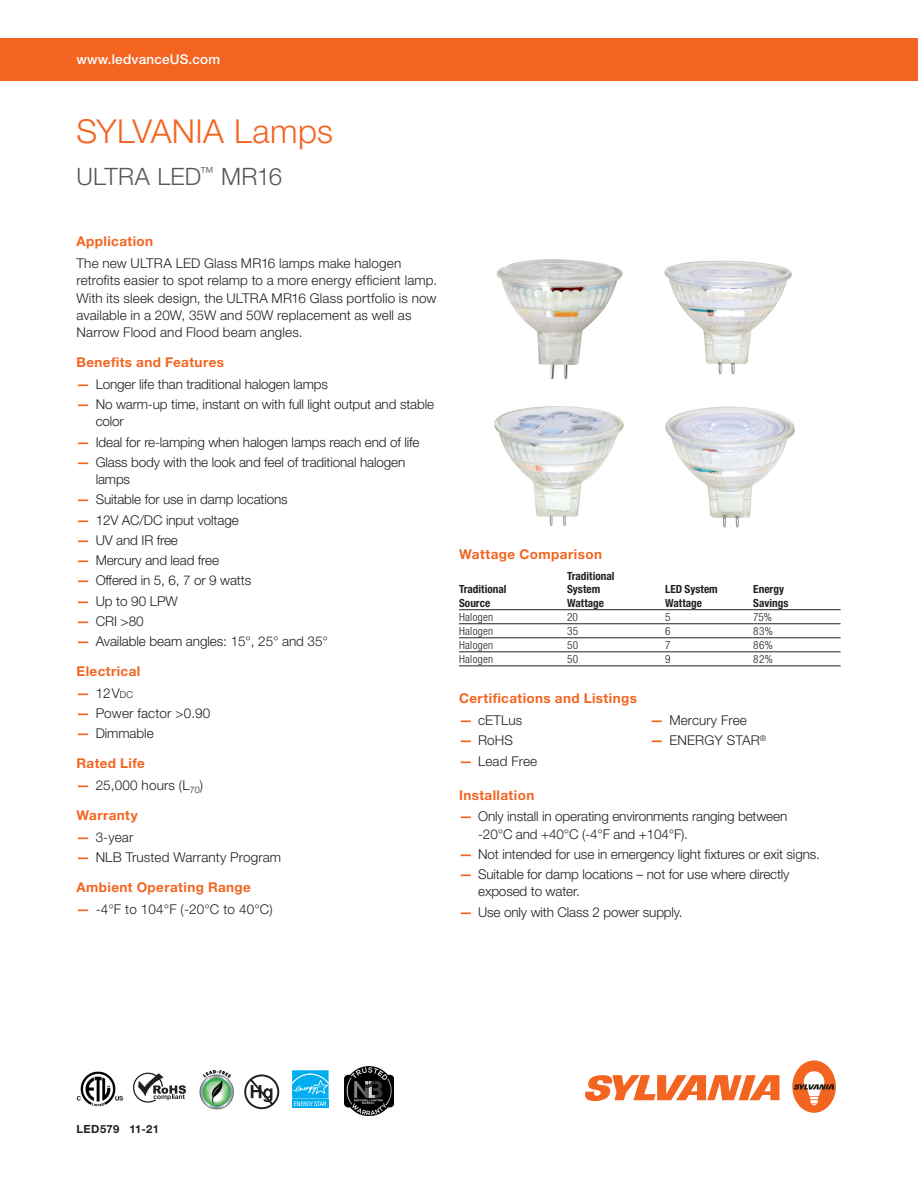
<style>
.page{position:relative;width:918px;height:1188px;background:#fff}
.page>*{position:absolute;margin:0;border:0;box-sizing:border-box;transform-origin:0 0}
.PIB_HEADLINE{font:300 33px "Helvetica Neue LT Pro";letter-spacing:.01em;color:#f36421}
.Letter_Cover_Subhead{font:300 24px "Helvetica Neue LT Pro";letter-spacing:.01em;color:#57585a}
.Letter_Copy_9{font:300 13.5px/17.2px "Helvetica Neue LT Pro";letter-spacing:-.01em;color:#231f20}
.Letter_Copy_9-2{font:300 13.5px/17.2px "Helvetica Neue LT Pro";letter-spacing:.01em;color:#231f20}
.Letter_Copy_Headline{font:700 13.5px "Helvetica Neue LT Pro";letter-spacing:.03em;color:#f36421}
.Letter_Copy_9-3{font:700 13.5px "Helvetica Neue LT Pro";letter-spacing:.03em;color:#f36421}
.Letter_Cover_URL_Ban{font:500 13.5px "Helvetica Neue LT Pro";letter-spacing:.015em;color:#fff}
.Letter_Tablehead_9_o{font:700 13.5px "Helvetica Neue LT Pro";letter-spacing:.035em;color:#f36421}
.Letter_Tablehead_7_5{font:700 condensed 11.25px/13.5px "Helvetica Neue LT Pro";color:#231f20}
.Letter_Tables_7_5_Ba{font:300 condensed 11.25px "Helvetica Neue LT Pro";letter-spacing:.025em;color:#231f20}
.CODE{font:700 11.25px "Helvetica Neue LT Pro";letter-spacing:.03em;color:#231f20}
.s1{font-weight:700;color:#f36421}
.s2{font-size:9.45px}
</style>
<div class="page">
<div style="left:0;top:38px;width:918px;height:43px;background:#f36421"></div>
<svg style="left:133px;top:1072px;width:53px;height:31px"></svg>
<svg style="left:585px;top:1075px;width:194px;height:26px"></svg>
<div style="left:792px;top:1060px;width:44px;height:53px;background:#f36421;border-radius:50%"></div>
<svg style="left:793px;top:1071px;width:41px;height:34px"></svg>
<hr style="left:459px;top:609px;width:108px;height:1px;background:#231f20">
<hr style="left:567px;top:609px;width:98px;height:1px;background:#231f20">
<hr style="left:665px;top:609px;width:88px;height:1px;background:#231f20">
<hr style="left:753px;top:609px;width:88px;height:1px;background:#231f20">
<hr style="left:459px;top:624px;width:108px;height:1px;background:#231f20">
<hr style="left:567px;top:624px;width:98px;height:1px;background:#231f20">
<hr style="left:665px;top:624px;width:88px;height:1px;background:#231f20">
<hr style="left:753px;top:624px;width:88px;height:1px;background:#231f20">
<hr style="left:459px;top:638px;width:108px;height:1px;background:#231f20">
<hr style="left:567px;top:638px;width:98px;height:1px;background:#231f20">
<hr style="left:665px;top:638px;width:88px;height:1px;background:#231f20">
<hr style="left:753px;top:638px;width:88px;height:1px;background:#231f20">
<hr style="left:459px;top:652px;width:108px;height:1px;background:#231f20">
<hr style="left:567px;top:652px;width:98px;height:1px;background:#231f20">
<hr style="left:665px;top:652px;width:88px;height:1px;background:#231f20">
<hr style="left:753px;top:652px;width:88px;height:1px;background:#231f20">
<hr style="left:459px;top:666px;width:108px;height:1px;background:#231f20">
<hr style="left:567px;top:666px;width:98px;height:1px;background:#231f20">
<hr style="left:665px;top:666px;width:88px;height:1px;background:#231f20">
<hr style="left:753px;top:666px;width:88px;height:1px;background:#231f20">
<div style="left:292px;top:1099px;width:37px;height:9px;background:#00aeef"></div>
<svg style="left:292px;top:1070px;width:37px;height:36px"></svg>
<img style="left:76px;top:1071px;width:47px;height:36px">
<img style="left:344px;top:1066px;width:50px;height:50px">
<svg style="left:244px;top:1074px;width:35px;height:35px"></svg>
<img style="left:199px;top:1069px;width:35px;height:41px">
<img style="left:496px;top:259px;width:127px;height:121px">
<img style="left:664px;top:260px;width:128px;height:115px">
<img style="left:494px;top:406px;width:130px;height:120px">
<img style="left:665px;top:406px;width:130px;height:122px">
<p class="Letter_Cover_URL_Ban" style="left:77px;top:51px;width:145px">www.ledvanceUS.com</p>
<p class="PIB_HEADLINE" style="left:77px;top:111px;width:258px">SYLVANIA Lamps</p>
<p class="Letter_Cover_Subhead" style="left:77px;top:162px;width:207px">ULTRA LED<sup>™</sup> MR16</p>
<p class="Letter_Copy_9-3" style="left:77px;top:233px;width:78px">Application</p>
<p class="Letter_Copy_9-2" style="left:77px;top:254px;width:362px">The new ULTRA LED Glass MR16 lamps make halogen retrofits easier to spot relamp to a more energy efficient lamp.<br>With its sleek design, the ULTRA MR16 Glass portfolio is now available in a 20W, 35W and 50W replacement as well as Narrow Flood and Flood beam angles.</p>
<p class="Letter_Copy_9-3" style="left:77px;top:354px;width:149px">Benefits and Features</p>
<p class="Letter_Copy_9" style="left:77px;top:375px;width:253px"><span class="s1">—</span> Longer life than traditional halogen lamps</p>
<p class="Letter_Copy_9" style="left:96px;top:395px;width:340px;text-indent:-19px"><span class="s1">—</span> No warm-up time, instant on with full light output and stable color</p>
<p class="Letter_Copy_9" style="left:77px;top:433px;width:344px"><span class="s1">—</span> Ideal for re-lamping when halogen lamps reach end of life</p>
<p class="Letter_Copy_9" style="left:96px;top:453px;width:311px;text-indent:-19px"><span class="s1">—</span> Glass body with the look and feel of traditional halogen lamps</p>
<p class="Letter_Copy_9" style="left:77px;top:491px;width:213px"><span class="s1">—</span> Suitable for use in damp locations</p>
<p class="Letter_Copy_9" style="left:77px;top:511px;width:164px"><span class="s1">—</span> 12V AC/DC input voltage</p>
<p class="Letter_Copy_9" style="left:77px;top:531px;width:103px"><span class="s1">—</span> UV and IR free</p>
<p class="Letter_Copy_9" style="left:77px;top:551px;width:144px"><span class="s1">—</span> Mercury and lead free</p>
<p class="Letter_Copy_9" style="left:77px;top:572px;width:176px"><span class="s1">—</span> Offered in 5, 6, 7 or 9 watts</p>
<p class="Letter_Copy_9" style="left:77px;top:592px;width:103px"><span class="s1">—</span> Up to 90 LPW</p>
<p class="Letter_Copy_9" style="left:77px;top:612px;width:69px"><span class="s1">—</span> CRI &gt;80</p>
<p class="Letter_Copy_9" style="left:77px;top:632px;width:253px"><span class="s1">—</span> Available beam angles: 15°, 25° and 35°</p>
<p class="Letter_Copy_Headline" style="left:77px;top:663px;width:65px">Electrical</p>
<p class="Letter_Copy_9" style="left:77px;top:684px;width:58px"><span class="s1">—</span> 12V<span class="s2">dc</span></p>
<p class="Letter_Copy_9-2" style="left:77px;top:704px;width:135px"><span class="s1">—</span> Power factor &gt;0.90</p>
<p class="Letter_Copy_9" style="left:77px;top:725px;width:79px"><span class="s1">—</span> Dimmable</p>
<p class="Letter_Copy_Headline" style="left:77px;top:755px;width:70px">Rated Life</p>
<p class="Letter_Copy_9-2" style="left:77px;top:776px;width:128px"><span class="s1">—</span> 25,000 hours (L<sub>70</sub>)</p>
<p class="Letter_Copy_Headline" style="left:77px;top:807px;width:63px">Warranty</p>
<p class="Letter_Copy_9" style="left:77px;top:828px;width:58px"><span class="s1">—</span> 3-year</p>
<p class="Letter_Copy_9-2" style="left:77px;top:848px;width:206px"><span class="s1">—</span> NLB Trusted Warranty Program</p>
<p class="Letter_Copy_Headline" style="left:77px;top:879px;width:176px">Ambient Operating Range</p>
<p class="Letter_Copy_9-2" style="left:77px;top:900px;width:198px"><span class="s1">—</span> -4°F to 104°F (-20°C to 40°C)</p>
<p class="Letter_Tablehead_9_o" style="left:459px;top:545px;width:145px">Wattage Comparison</p>
<p class="Letter_Tablehead_7_5" style="left:459px;top:582px;width:49px">Traditional<br>Source</p>
<p class="Letter_Tablehead_7_5" style="left:567px;top:569px;width:49px">Traditional<br>System<br>Wattage</p>
<p class="Letter_Tablehead_7_5" style="left:665px;top:582px;width:54px">LED System<br>Wattage</p>
<p class="Letter_Tablehead_7_5" style="left:753px;top:582px;width:37px">Energy<br>Savings</p>
<p class="Letter_Tables_7_5_Ba" style="left:459px;top:610px;width:36px">Halogen</p>
<p class="Letter_Tables_7_5_Ba" style="left:567px;top:610px;width:12px">20</p>
<p class="Letter_Tables_7_5_Ba" style="left:665px;top:610px;width:7px">5</p>
<p class="Letter_Tables_7_5_Ba" style="left:753px;top:610px;width:20px">75%</p>
<p class="Letter_Tables_7_5_Ba" style="left:459px;top:624px;width:36px">Halogen</p>
<p class="Letter_Tables_7_5_Ba" style="left:567px;top:624px;width:13px">35</p>
<p class="Letter_Tables_7_5_Ba" style="left:665px;top:624px;width:7px">6</p>
<p class="Letter_Tables_7_5_Ba" style="left:753px;top:624px;width:21px">83%</p>
<p class="Letter_Tables_7_5_Ba" style="left:459px;top:638px;width:36px">Halogen</p>
<p class="Letter_Tables_7_5_Ba" style="left:567px;top:638px;width:13px">50</p>
<p class="Letter_Tables_7_5_Ba" style="left:665px;top:638px;width:7px">7</p>
<p class="Letter_Tables_7_5_Ba" style="left:753px;top:638px;width:21px">86%</p>
<p class="Letter_Tables_7_5_Ba" style="left:459px;top:652px;width:36px">Halogen</p>
<p class="Letter_Tables_7_5_Ba" style="left:567px;top:652px;width:13px">50</p>
<p class="Letter_Tables_7_5_Ba" style="left:665px;top:652px;width:7px">9</p>
<p class="Letter_Tables_7_5_Ba" style="left:753px;top:652px;width:21px">82%</p>
<p class="Letter_Copy_Headline" style="left:459px;top:690px;width:179px">Certifications and Listings</p>
<p class="Letter_Copy_9" style="left:459px;top:711px;width:65px"><span class="s1">—</span> cETLus</p>
<p class="Letter_Copy_9" style="left:459px;top:732px;width:56px"><span class="s1">—</span> RoHS</p>
<p class="Letter_Copy_9-2" style="left:459px;top:752px;width:80px"><span class="s1">—</span> Lead Free</p>
<p class="Letter_Copy_9-2" style="left:650px;top:711px;width:98px"><span class="s1">—</span> Mercury Free</p>
<p class="Letter_Copy_9-2" style="left:650px;top:732px;width:118px"><span class="s1">—</span> ENERGY STAR<sup>®</sup></p>
<p class="Letter_Copy_9-3" style="left:459px;top:787px;width:77px">Installation</p>
<p class="Letter_Copy_9" style="left:478px;top:808px;width:311px;text-indent:-19px"><span class="s1">—</span> Only install in operating environments ranging between -20°C and +40°C (-4°F and +104°F).</p>
<p class="Letter_Copy_9" style="left:459px;top:845px;width:362px"><span class="s1">—</span> Not intended for use in emergency light fixtures or exit signs.</p>
<p class="Letter_Copy_9" style="left:478px;top:865px;width:313px;text-indent:-19px"><span class="s1">—</span> Suitable for damp locations – not for use where directly exposed to water.</p>
<p class="Letter_Copy_9" style="left:459px;top:903px;width:225px"><span class="s1">—</span> Use only with Class 2 power supply.</p>
<p class="CODE" style="left:76px;top:1122px;width:84px">LED579 11-21</p>
</div>
